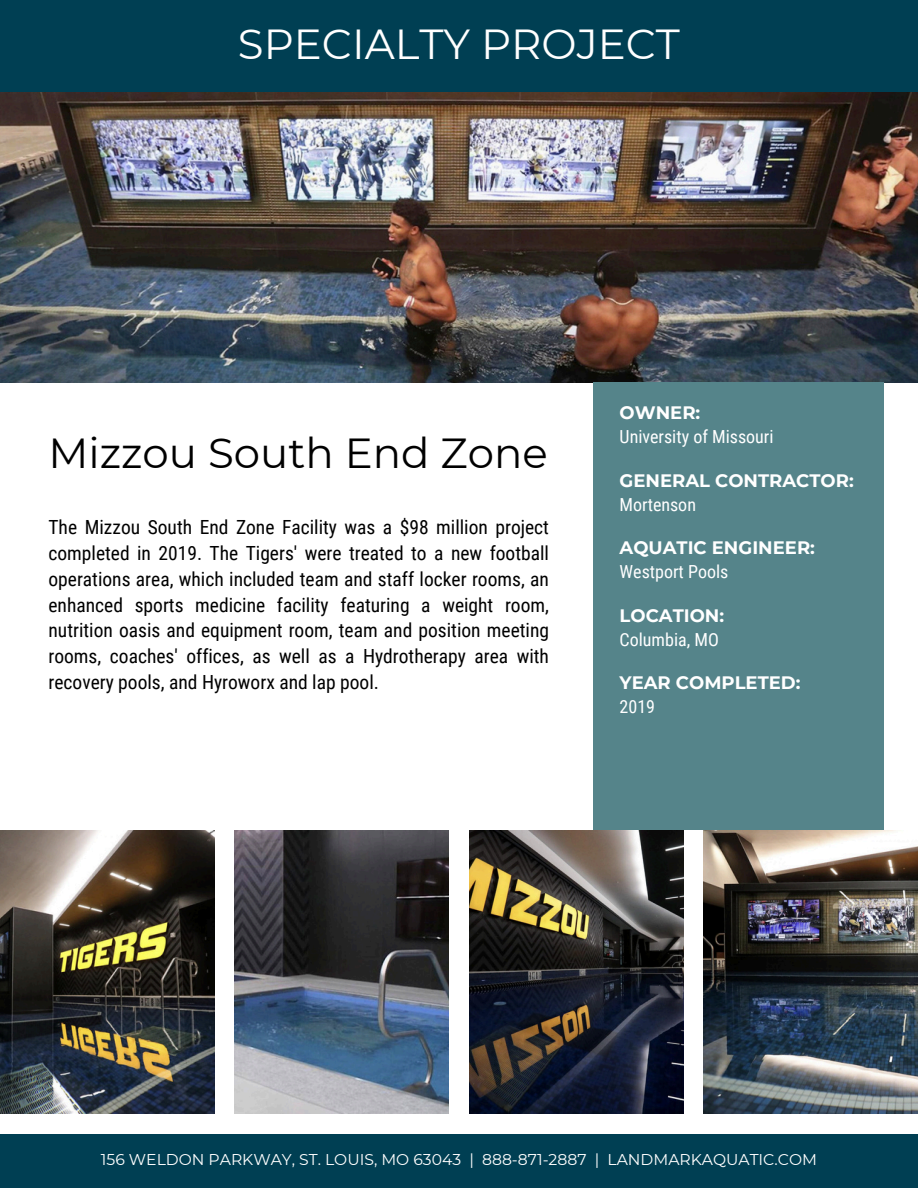
<style>
.page{position:relative;width:918px;height:1188px;background:#fff}
.page>*{position:absolute;margin:0;border:0;box-sizing:border-box;transform-origin:0 0}
.t1{font:42px "Montserrat";color:#000}
.t2{font:42px "Montserrat";color:#fff}
.t3{font:19.5px/25.8px "Roboto Condensed";color:#000;text-align:justify}
.t4{font:700 18px "Montserrat";color:#fff}
.t5{font:18px "Roboto Condensed";color:#fff}
.t6{font:15.6px "Montserrat";color:#fff}
</style>
<div class="page">
<div style="left:0;top:1134px;width:918px;height:54px;background:#003f53"></div>
<img style="left:0;top:92px;width:918px;height:291px">
<div style="left:593px;top:382px;width:290px;height:448px;background:#55848a"></div>
<div style="left:0;top:0;width:918px;height:92px;background:#003f53"></div>
<img style="left:0;top:830px;width:215px;height:284px">
<img style="left:234px;top:830px;width:215px;height:284px">
<img style="left:469px;top:830px;width:215px;height:284px">
<img style="left:703px;top:830px;width:215px;height:284px">
<p class="t2" style="left:238px;top:19px;width:444px">SPECIALTY PROJECT</p>
<h2 class="t1" style="left:48px;top:427px;width:501px">Mizzou South End Zone</h2>
<h4 class="t3" style="left:48px;top:514px;width:502px">The Mizzou South End Zone Facility was a $98 million project completed in 2019. The Tigers' were treated to a new football operations area, which included team and staff locker rooms, an enhanced sports medicine facility featuring a weight room, nutrition oasis and equipment room, team and position meeting rooms, coaches' offices, as well as a Hydrotherapy area with recovery pools, and Hyroworx and lap pool.</h4>
<p class="t4" style="left:620px;top:402px;width:82px">OWNER:</p>
<p class="t5" style="left:620px;top:426px;width:155px">University of Missouri</p>
<p class="t4" style="left:620px;top:470px;width:236px">GENERAL CONTRACTOR:</p>
<p class="t5" style="left:620px;top:494px;width:78px">Mortenson</p>
<p class="t4" style="left:620px;top:537px;width:197px">AQUATIC ENGINEER:</p>
<p class="t5" style="left:620px;top:561px;width:110px">Westport Pools</p>
<p class="t4" style="left:620px;top:605px;width:106px">LOCATION:</p>
<p class="t5" style="left:620px;top:629px;width:101px">Columbia, MO</p>
<p class="t4" style="left:620px;top:672px;width:182px">YEAR COMPLETED:</p>
<p class="t5" style="left:620px;top:696px;width:37px">2019</p>
<h1 class="t6" style="left:101px;top:1150px;width:718px">156 WELDON PARKWAY, ST. LOUIS, MO 63043 | 888-871-2887 | LANDMARKAQUATIC.COM</h1>
</div>
